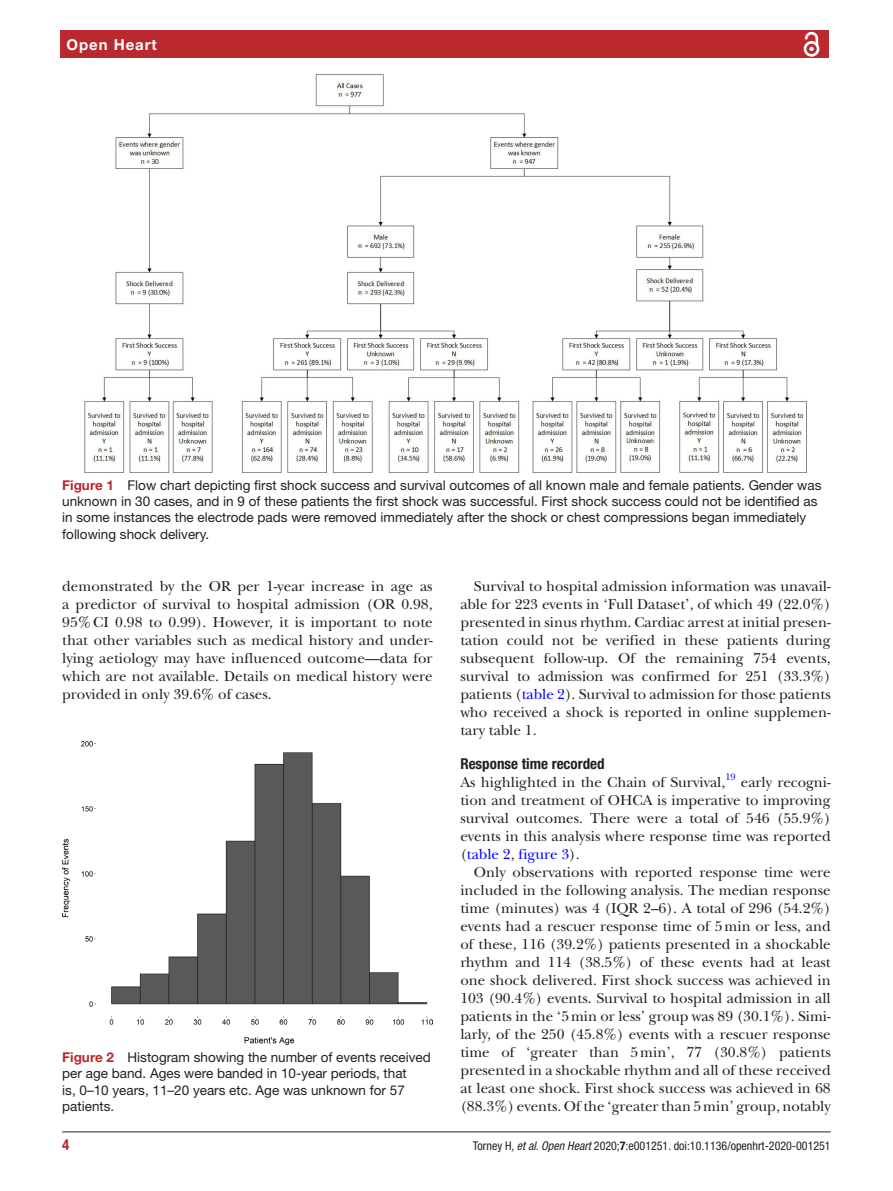
<style>
.page{position:relative;width:893px;height:1191px;background:#fff}
.page>*{position:absolute;margin:0;border:0;box-sizing:border-box;transform-origin:0 0}
.t1{font:15px/18px "New Baskerville";color:#231f20;text-align:justify}
.t2{font:700 condensed 15px "Helvetica Neue LT Std";color:#231f20}
.t3{font:700 15px "Helvetica Neue LT Std";letter-spacing:.065em;color:#fff}
.t4{font:700 condensed 15px "Helvetica Neue LT Std";color:#b9292e}
.t5{font:13.5px/16.2px "Helvetica Neue LT Std";color:#231f20}
.t6{font:condensed 12px "Helvetica Neue LT Std";color:#231f20}
.s1{font-weight:700;color:#b9292e}
.s2{color:#00f}
.s3{font-style:italic}
.s4{font-weight:700}
</style>
<div class="page">
<div style="left:61px;top:31px;width:768px;height:27px;background:#b9292e"></div>
<hr style="left:62px;top:1131px;width:769px;height:1px;background:#231f20">
<svg style="left:803px;top:31px;width:17px;height:26px"></svg>
<img style="left:85px;top:74px;width:722px;height:398px">
<img style="left:62px;top:741px;width:370px;height:303px">
<p class="t3" style="left:66px;top:35px;width:92px">Open Heart</p>
<p class="t5" style="left:62px;top:477px;width:761px"><span class="s1">Figure 1</span> Flow chart depicting first shock success and survival outcomes of all known male and female patients. Gender was unknown in 30 cases, and in 9 of these patients the first shock was successful. First shock success could not be identified as in some instances the electrode pads were removed immediately after the shock or chest compressions began immediately following shock delivery.</p>
<p class="t1" style="left:62px;top:577px;width:372px">demonstrated by the OR per 1-year increase in age as a predictor of survival to hospital admission (OR 0.98, 95%CI 0.98 to 0.99). However, it is important to note that other variables such as medical history and under&shy;lying aetiology may have influenced outcome—data for which are not available. Details on medical history were provided in only 39.6% of cases.</p>
<p class="t1" style="left:460px;top:577px;width:372px;text-indent:14px">Survival to hospital admission information was unavail&shy;able for 223 events in ‘Full Dataset’, of which 49 (22.0%) presented in sinus rhythm. Cardiac arrest at initial presen&shy;tation could not be verified in these patients during subsequent follow-up. Of the remaining 754 events, survival to admission was confirmed for 251 (33.3%) patients (<span class="s2">table 2</span>). Survival to admission for those patients who received a shock is reported in online supplemen&shy;tary table 1.</p>
<p class="t2" style="left:460px;top:754px;width:146px">Response time recorded</p>
<p class="t1" style="left:460px;top:773px;width:372px">As highlighted in the Chain of Survival,<sup>19</sup> early recogni&shy;tion and treatment of OHCA is imperative to improving survival outcomes. There were a total of 546 (55.9%) events in this analysis where response time was reported (<span class="s2">table 2</span>, <span class="s2">figure 3</span>).</p>
<p class="t1" style="left:460px;top:863px;width:372px;text-indent:14px">Only observations with reported response time were included in the following analysis. The median response time (minutes) was 4 (IQR 2–6). A total of 296 (54.2%) events had a rescuer response time of 5min or less, and of these, 116 (39.2%) patients presented in a shockable rhythm and 114 (38.5%) of these events had at least one shock delivered. First shock success was achieved in 103 (90.4%) events. Survival to hospital admission in all patients in the ‘5min or less’ group was 89 (30.1%). Simi&shy;larly, of the 250 (45.8%) events with a rescuer response time of ‘greater than 5min’, 77 (30.8%) patients presented in a shockable rhythm and all of these received at least one shock. First shock success was achieved in 68 (88.3%) events. Of the ‘greater than 5min’ group, notably</p>
<p class="t5" style="left:62px;top:1049px;width:370px"><span class="s1">Figure 2</span> Histogram showing the number of events received per age band. Ages were banded in 10-year periods, that<br>is, 0–10 years, 11–20 years etc. Age was unknown for 57 patients.</p>
<p class="t4" style="left:62px;top:1135px;width:9px">4</p>
<p class="t6" style="left:473px;top:1139px;width:359px">Torney H<span class="s3">, et al. Open Heart</span> 2020;<span class="s4">7</span>:e001251. doi:10.1136/openhrt-2020-001251</p>
</div>
